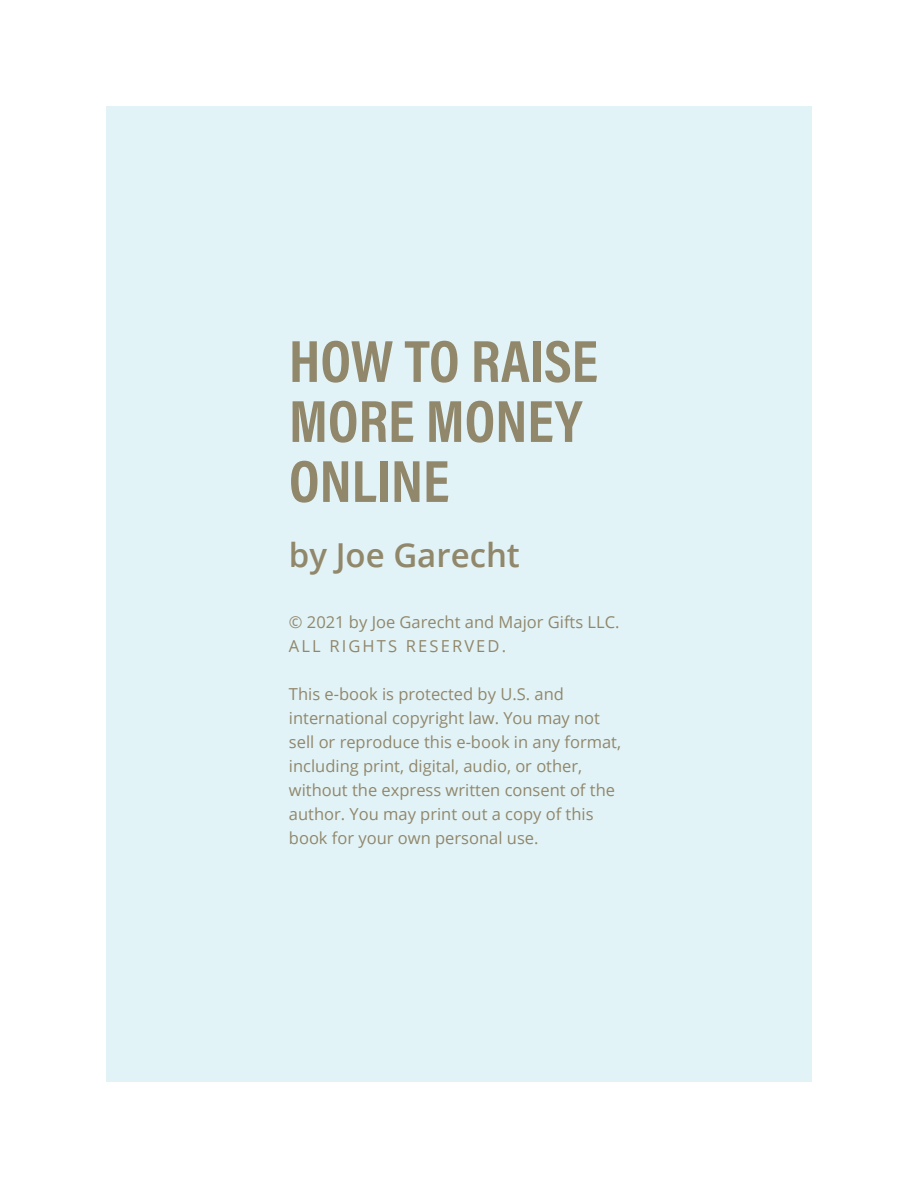
<style>
.page{position:relative;width:918px;height:1188px;background:#fff}
.page>*{position:absolute;margin:0;border:0;box-sizing:border-box;transform-origin:0 0}
.t1{font:700 60px/60px "Acumin Pro Cond";color:#91876b}
.t2{font:600 33px "Open Sans";color:#91876b}
.t3{font:16.5px/24px "Open Sans";color:#91876b}
</style>
<div class="page">
<div style="left:106px;top:106px;width:706px;height:976px;background:#e2f3f7"></div>
<h1 class="t1" style="left:289px;top:330px;width:311px">HOW TO RAISE<br>MORE MONEY<br>ONLINE</h1>
<h2 class="t2" style="left:289px;top:532px;width:233px">by Joe Garecht</h2>
<p class="t3" style="left:289px;top:609px;width:332px">© 2021 by Joe Garecht and Major Gifts LLC.<br>ALL RIGHTS RESERVED.</p>
<p class="t3" style="left:289px;top:681px;width:334px">This e-book is protected by U.S. and international copyright law. You may not sell or reproduce this e-book in any format, including print, digital, audio, or other, without the express written consent of the author. You may print out a copy of this book for your own personal use.</p>
</div>
